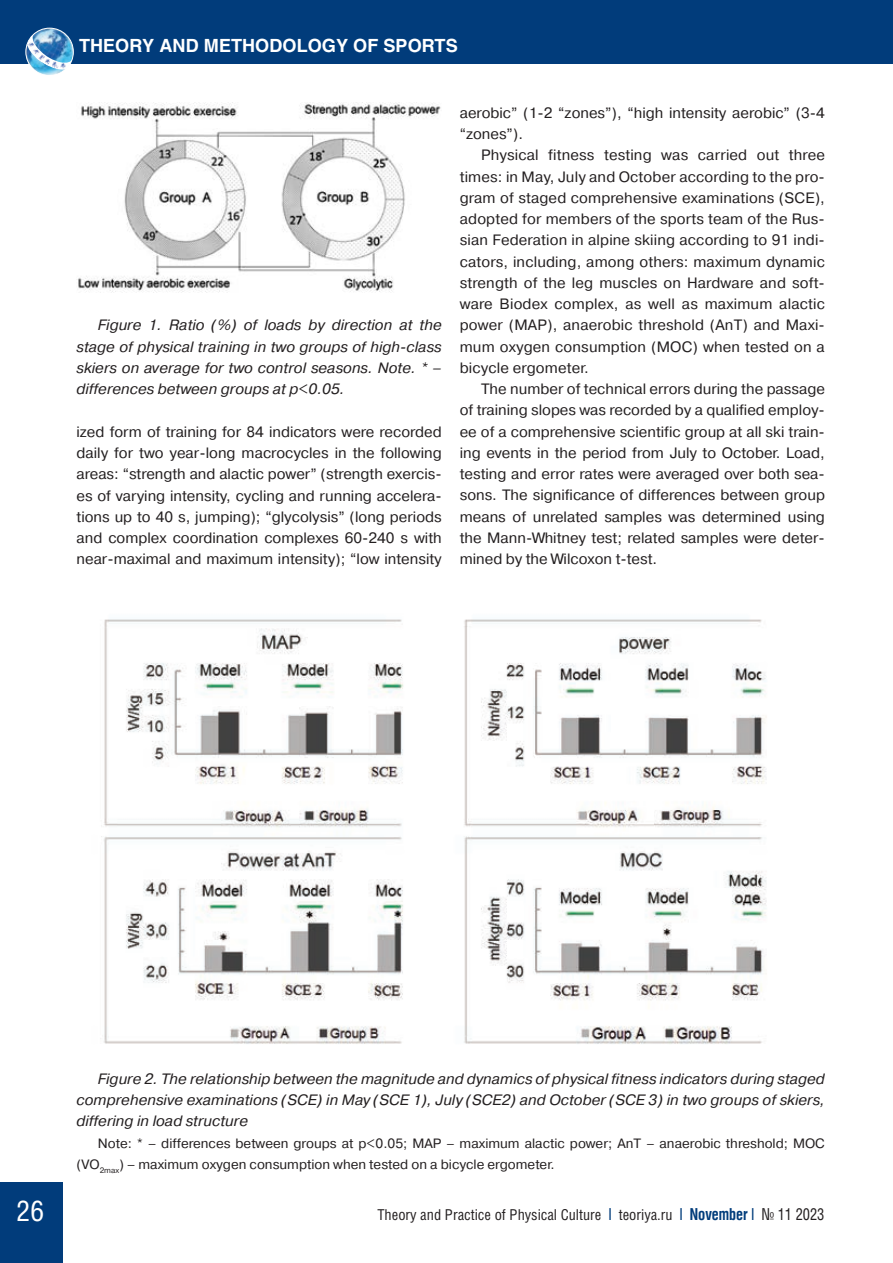
<style>
.page{position:relative;width:893px;height:1263px;background:#fff}
.page>*{position:absolute;margin:0;border:0;box-sizing:border-box;transform-origin:0 0}
.t1{font:28.5px "Helios Cond C";color:#fff}
.t2{font:700 18px "Helios C";color:#fff}
.t3{font:15px/21.3px "Pragmatica C";color:#231f20;text-align:justify}
.t4{font:italic 15px/21.3px "Pragmatica C";color:#231f20;text-align:justify}
.t5{font:15px "Helios Cond C";color:#231f20}
.t6{font:13.5px/21px "Pragmatica C";color:#231f20}
.s1{font-weight:700;font-size:16.5px;color:#013c7b}
.s2{font-size:16.5px}
</style>
<div class="page">
<div style="left:0;top:1182px;width:62px;height:81px;background:#013c7b"></div>
<div style="left:0;top:0;width:893px;height:64px;background:#013c7b"></div>
<img style="left:78px;top:103px;width:363px;height:190px">
<img style="left:101px;top:619px;width:666px;height:425px">
<img style="left:34px;top:28px;width:40px;height:46px">
<div style="left:26px;top:28px;width:47px;height:48px;border:1px solid #fff;border-radius:50%"></div>
<svg style="left:26px;top:33px;width:46px;height:40px;background:#7db0d4"></svg>
<p class="t2" style="left:79px;top:35px;width:380px">THEORY AND METHODOLOGY OF SPORTS</p>
<p class="t4" style="left:77px;top:315px;width:367px;text-indent:21px">Figure 1. Ratio (%) of loads by direction at the stage of physical training in two groups of high-class skiers on average for two control seasons. Note. * – differences between groups at p&lt;0.05.</p>
<p class="t3" style="left:77px;top:421px;width:367px">ized form of training for 84 indicators were recorded daily for two year-long macrocycles in the following areas: “strength and alactic power” (strength exercis&shy;es of varying intensity, cycling and running accelera&shy;tions up to 40 s, jumping); “glycolysis” (long periods and complex coordination complexes 60-240 s with near-maximal and maximum intensity); “low intensity</p>
<p class="t3" style="left:460px;top:102px;width:367px">aerobic” (1-2 “zones”), “high intensity aerobic” (3-4 “zones”).</p>
<p class="t3" style="left:460px;top:145px;width:367px;text-indent:21px">Physical fitness testing was carried out three times: in May, July and October according to the pro&shy;gram of staged comprehensive examinations (SCE), adopted for members of the sports team of the Rus&shy;sian Federation in alpine skiing according to 91 indi&shy;cators, including, among others: maximum dynamic strength of the leg muscles on Hardware and soft&shy;ware Biodex complex, as well as maximum alactic power (MAP), anaerobic threshold (AnT) and Maxi&shy;mum oxygen consumption (MOC) when tested on a bicycle ergometer.</p>
<p class="t3" style="left:460px;top:378px;width:367px;text-indent:21px">The number of technical errors during the passage of training slopes was recorded by a qualified employ&shy;ee of a comprehensive scientific group at all ski train&shy;ing events in the period from July to October. Load, testing and error rates were averaged over both sea&shy;sons. The significance of differences between group means of unrelated samples was determined using the Mann-Whitney test; related samples were deter&shy;mined by the Wilcoxon t-test.</p>
<p class="t4" style="left:77px;top:1069px;width:750px;text-indent:21px">Figure 2. The relationship between the magnitude and dynamics of physical fitness indicators during staged comprehensive examinations (SCE) in May (SCE 1), July (SCE2) and October (SCE 3) in two groups of skiers, differing in load structure</p>
<p class="t6" style="left:77px;top:1132px;width:750px;text-indent:21px">Note: * – differences between groups at p&lt;0.05; MAP – maximum alactic power; AnT – anaerobic threshold; MOC (VO<sub>2max</sub>) – maximum oxygen consumption when tested on a bicycle ergometer.</p>
<h1 class="t1" style="left:17px;top:1194px;width:29px">26</h1>
<p class="t5" style="left:377px;top:1205px;width:449px">Theory and Practice of Physical Culture <span class="s1">|</span> teoriya.ru <span class="s1">| November |</span> <span class="s2">№ 11 2023</span></p>
</div>
